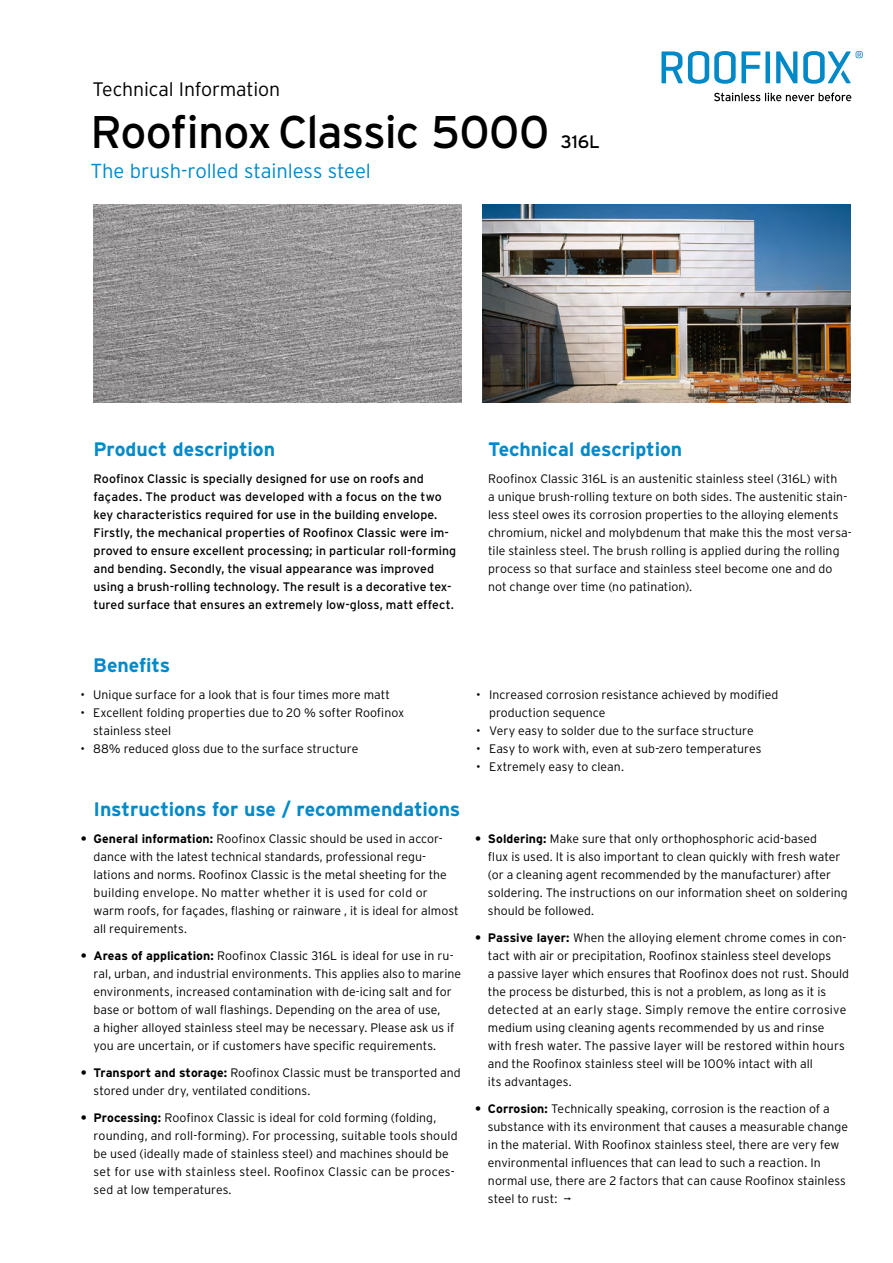
<style>
.page{position:relative;width:893px;height:1263px;background:#fff}
.page>*{position:absolute;margin:0;border:0;box-sizing:border-box;transform-origin:0 0}
.t1{font:45.75px "Interstate";letter-spacing:-.025em;color:#000}
.t2{font:300 20.25px "Interstate";letter-spacing:-.005em;color:#008acb}
.t3{font:700 19.5px "Interstate";letter-spacing:-.005em;color:#008acb}
.t4{font:300 19.5px "Interstate";letter-spacing:-.01em;color:#000}
.t5{font:18px "Interstate";color:#000}
.t6{font:300 12.3px/18px "Interstate";letter-spacing:.005em;color:#000}
.t7{font:12.3px/18px "Interstate";letter-spacing:.005em;color:#000}
.s1{font-weight:700}
</style>
<div class="page">
<svg style="left:661px;top:51px;width:99px;height:33px"></svg>
<div style="left:765px;top:51px;width:5px;height:32px;background:#0088c7"></div>
<svg style="left:776px;top:51px;width:21px;height:32px"></svg>
<svg style="left:803px;top:51px;width:60px;height:33px"></svg>
<svg style="left:714px;top:93px;width:137px;height:8px"></svg>
<img style="left:93px;top:204px;width:368px;height:198px">
<img style="left:483px;top:204px;width:367px;height:198px">
<h3 class="t4" style="left:92px;top:78px;width:189px">Technical Information</h3>
<h1 class="t1" style="left:90px;top:107px;width:460px">Roofinox Classic 5000</h1>
<h2 class="t2" style="left:90px;top:159px;width:282px">The brush-rolled stainless steel</h2>
<h3 class="t5" style="left:561px;top:132px;width:41px">316L</h3>
<h3 class="t3" style="left:94px;top:438px;width:183px">Product description</h3>
<p class="t7" style="left:94px;top:470px;width:364px">Roofinox Classic is specially designed for use on roofs and façades. The product was developed with a focus on the two key characteristics required for use in the building envelope.<br>Firstly, the mechanical properties of Roofinox Classic were im&shy;proved to ensure excellent processing; in particular roll-forming and bending. Secondly, the visual appearance was improved using a brush-rolling technology. The result is a decorative tex&shy;tured surface that ensures an extremely low-gloss, matt effect.</p>
<h3 class="t3" style="left:488px;top:438px;width:196px">Technical description</h3>
<p class="t6" style="left:488px;top:470px;width:365px">Roofinox Classic 316L is an austenitic stainless steel (316L) with<br>a unique brush-rolling texture on both sides. The austenitic stain&shy;less steel owes its corrosion properties to the alloying elements chromium, nickel and molybdenum that make this the most versa&shy;tile stainless steel. The brush rolling is applied during the rolling process so that surface and stainless steel become one and do not change over time (no patination).</p>
<h3 class="t3" style="left:93px;top:654px;width:79px">Benefits</h3>
<p class="t6" style="left:80px;top:686px;width:311px">• Unique surface for a look that is four times more matt</p>
<p class="t6" style="left:93px;top:704px;width:313px;text-indent:-13px">• Excellent folding properties due to 20 % softer Roofinox stainless steel</p>
<p class="t6" style="left:80px;top:740px;width:280px">• 88% reduced gloss due to the surface structure</p>
<h3 class="t3" style="left:94px;top:798px;width:368px">Instructions for use / recommendations</h3>
<p class="t6" style="left:94px;top:830px;width:367px;text-indent:-13px"><span class="s1">• General information:</span> Roofinox Classic should be used in accor&shy;dance with the latest technical standards, professional regu&shy;lations and norms. Roofinox Classic is the metal sheeting for the building envelope. No matter whether it is used for cold or warm roofs, for façades, flashing or rainware , it is ideal for almost all requirements.</p>
<p class="t6" style="left:94px;top:947px;width:369px;text-indent:-13px"><span class="s1">• Areas of application:</span> Roofinox Classic 316L is ideal for use in ru&shy;ral, urban, and industrial environments. This applies also to marine environments, increased contamination with de-icing salt and for base or bottom of wall flashings. Depending on the area of use,<br>a higher alloyed stainless steel may be necessary. Please ask us if you are uncertain, or if customers have specific requirements.</p>
<p class="t6" style="left:94px;top:1064px;width:369px;text-indent:-13px"><span class="s1">• Transport and storage:</span> Roofinox Classic must be transported and stored under dry, ventilated conditions.</p>
<p class="t6" style="left:94px;top:1109px;width:366px;text-indent:-13px"><span class="s1">• Processing:</span> Roofinox Classic is ideal for cold forming (folding, rounding, and roll-forming). For processing, suitable tools should be used (ideally made of stainless steel) and machines should be set for use with stainless steel. Roofinox Classic can be proces&shy;sed at low temperatures.</p>
<p class="t6" style="left:489px;top:686px;width:291px;text-indent:-13px">• Increased corrosion resistance achieved by modified production sequence</p>
<p class="t6" style="left:476px;top:722px;width:279px">• Very easy to solder due to the surface structure</p>
<p class="t6" style="left:476px;top:740px;width:287px">• Easy to work with, even at sub-zero temperatures</p>
<p class="t6" style="left:476px;top:758px;width:149px">• Extremely easy to clean.</p>
<p class="t6" style="left:488px;top:830px;width:361px;text-indent:-13px"><span class="s1">• Soldering:</span> Make sure that only orthophosphoric acid-based<br>flux is used. It is also important to clean quickly with fresh water (or a cleaning agent recommended by the manufacturer) after soldering. The instructions on our information sheet on soldering should be followed.</p>
<p class="t6" style="left:488px;top:929px;width:363px;text-indent:-13px"><span class="s1">• Passive layer:</span> When the alloying element chrome comes in con&shy;tact with air or precipitation, Roofinox stainless steel develops<br>a passive layer which ensures that Roofinox does not rust. Should the process be disturbed, this is not a problem, as long as it is detected at an early stage. Simply remove the entire corrosive medium using cleaning agents recommended by us and rinse with fresh water. The passive layer will be restored within hours and the Roofinox stainless steel will be 100% intact with all<br>its advantages.</p>
<p class="t6" style="left:488px;top:1100px;width:362px;text-indent:-13px"><span class="s1">• Corrosion:</span> Technically speaking, corrosion is the reaction of a substance with its environment that causes a measurable change in the material. With Roofinox stainless steel, there are very few environmental influences that can lead to such a reaction. In normal use, there are 2 factors that can cause Roofinox stainless steel to rust: ¬</p>
</div>
